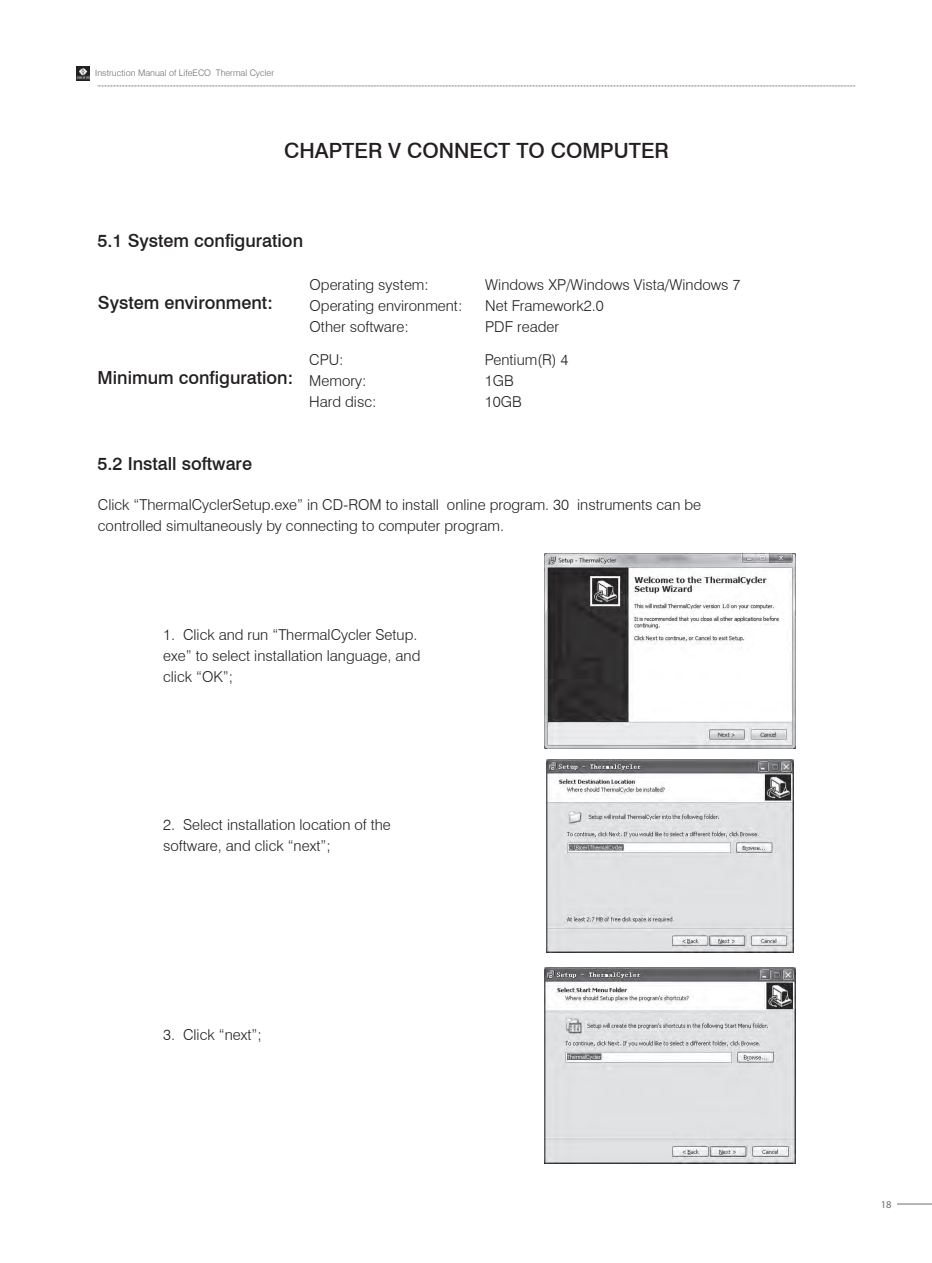
<style>
.page{position:relative;width:932px;height:1263px;background:#fff}
.page>*{position:absolute;margin:0;border:0;box-sizing:border-box;transform-origin:0 0}
.t1{font:500 21px "Swiss 721 BT";color:#231f20}
.t2{font:500 18px "Swiss 721 BT";color:#231f20}
.t3{font:300 15px/21px "Swiss 721 BT";color:#231f20}
.t4{font:10.5px "Myriad Pro";color:#6c6d70}
.t5{font:300 9px "Swiss 721 BT";color:#6c6d70}
</style>
<div class="page">
<svg style="left:98px;top:86px;width:757px;height:1px"></svg>
<hr style="left:896px;top:1204px;width:35px;height:1px;background:#6c6d70">
<img style="left:544px;top:553px;width:251px;height:196px">
<img style="left:546px;top:760px;width:247px;height:192px">
<img style="left:544px;top:967px;width:251px;height:196px">
<img style="left:76px;top:67px;width:14px;height:14px">
<p class="t5" style="left:95px;top:67px;width:180px">Instruction Manual of LifeECO Thermal Cycler</p>
<h1 class="t1" style="left:284px;top:138px;width:386px">CHAPTER V CONNECT TO COMPUTER</h1>
<p class="t2" style="left:98px;top:230px;width:207px">5.1 System configuration</p>
<p class="t2" style="left:98px;top:292px;width:176px">System environment:</p>
<p class="t2" style="left:98px;top:366px;width:197px">Minimum configuration:</p>
<p class="t3" style="left:309px;top:274px;width:154px">Operating system:<br>Operating environment:<br>Other software:</p>
<p class="t3" style="left:309px;top:349px;width:69px">CPU:<br>Memory:<br>Hard disc:</p>
<p class="t2" style="left:98px;top:452px;width:156px">5.2 Install software</p>
<p class="t3" style="left:485px;top:274px;width:257px">Windows XP/Windows Vista/Windows 7<br>Net Framework2.0<br>PDF reader</p>
<p class="t3" style="left:484px;top:349px;width:85px">Pentium(R) 4<br>1GB<br>10GB</p>
<p class="t3" style="left:98px;top:494px;width:604px">Click “ThermalCyclerSetup.exe” in CD-ROM to install online program. 30 instruments can be</p>
<p class="t3" style="left:98px;top:515px;width:407px">controlled simultaneously by connecting to computer program.</p>
<p class="t3" style="left:163px;top:624px;width:259px">1. Click and run “ThermalCycler Setup. exe” to select installation language, and click “OK”;</p>
<p class="t3" style="left:163px;top:814px;width:229px">2. Select installation location of the software, and click “next”;</p>
<p class="t3" style="left:163px;top:1023px;width:100px">3. Click “next”;</p>
<p class="t4" style="left:880px;top:1198px;width:12px">18</p>
</div>
